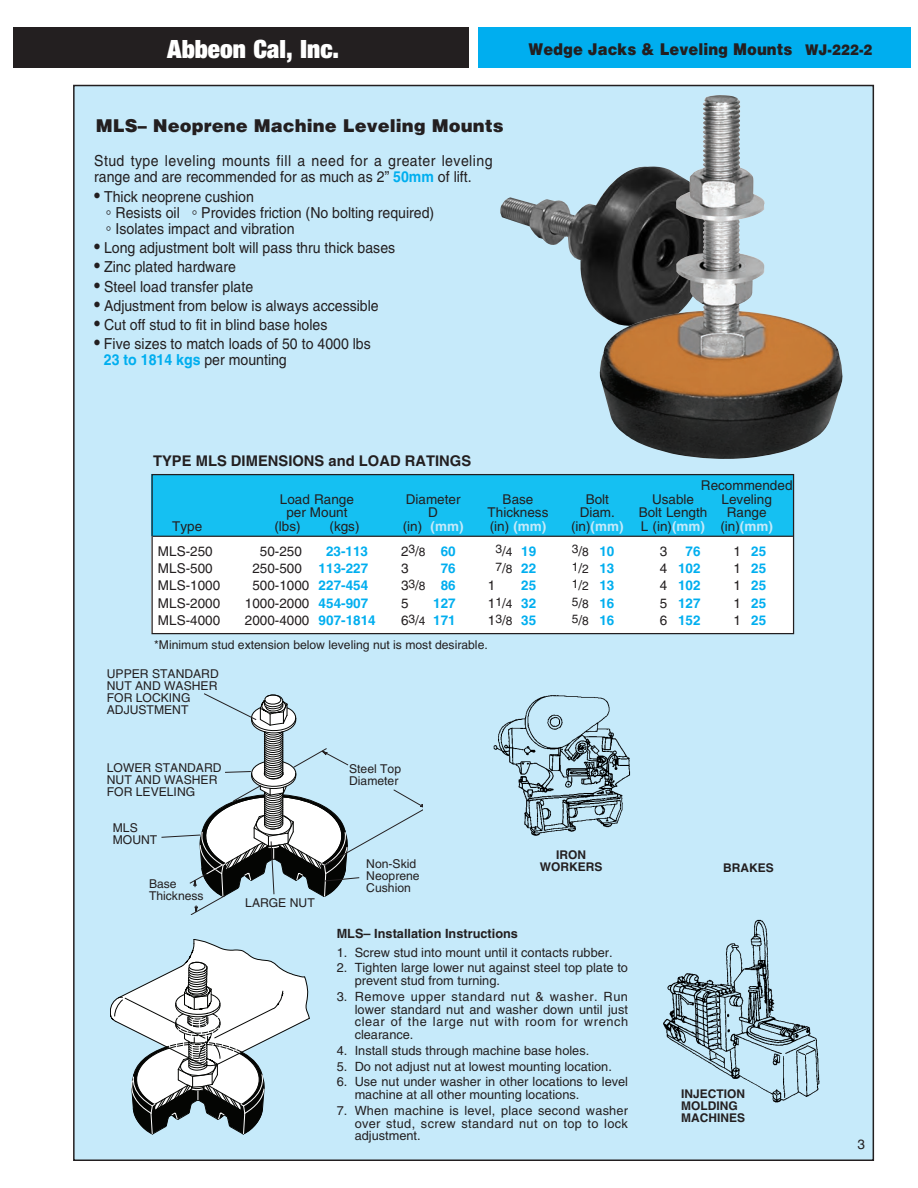
<style>
.page{position:relative;width:918px;height:1188px;background:#fff}
.page>*{position:absolute;margin:0;border:0;box-sizing:border-box;transform-origin:0 0}
.t1{font:27px "Sans Extra Black Condensed DTC";color:#fff}
.t2{font:900 18px "Helvetica";color:#231f20}
.t3{font:700 18px "Eurostile";color:#fff;scale:1.2 1}
.t4{font:900 16.5px "Helvetica";color:#231f20;scale:.9 1}
.t5{font:15.15px/16.2px "Helvetica";color:#231f20;scale:.93 1}
.t6{font:700 14.7px "Helvetica";color:#231f20}
.t7{font:13.5px "Helvetica";color:#231f20}
.t8{font:700 13.5px "Helvetica";color:#00aeef}
.t9{font:12.75px/12.8px "Helvetica";color:#231f20}
.t10{font:700 12.75px "Helvetica";color:#231f20}
.t11{font:12.15px/12.1px "Helvetica";color:#231f20}
.t12{font:700 12px/12px "Helvetica";color:#231f20}
.t13{font:12px "Helvetica";color:#231f20}
.t14{font:12px "Helvetica";color:#fff}
.s1{font-size:15px}
.s2{font-weight:700;color:#00aeef}
.s3{font-size:18.15px}
.s4{font-weight:700;color:#c6eafa}
.s5{font-size:12px}
.s6{font-size:13.5px}
.s7{font-weight:700;font-size:13.5px;color:#00aeef}
.s8{font-weight:400;color:#231f20}
.s9{font-size:13.5px;color:#231f20}
.s10{font-weight:400;font-size:12px;color:#231f20}
</style>
<div class="page">
<div style="left:74px;top:86px;width:799px;height:1074px;background:#c6eafa"></div>
<div style="left:151px;top:474px;width:643px;height:159px;background:#fff"></div>
<div style="left:151px;top:474px;width:643px;height:62px;background:#15c0f2"></div>
<div style="left:13px;top:27px;width:456px;height:41px;background:#231f20"></div>
<div style="left:478px;top:27px;width:432px;height:41px;background:#00aeef"></div>
<img style="left:500px;top:197px;width:99px;height:116px">
<hr style="left:153px;top:536px;width:640px;height:1px;background:#231f20">
<div style="left:151px;top:474px;width:643px;height:160px;border:1px solid #231f20"></div>
<img style="left:599px;top:95px;width:244px;height:364px">
<img style="left:663px;top:919px;width:157px;height:184px">
<img style="left:493px;top:695px;width:138px;height:141px">
<svg style="left:110px;top:939px;width:200px;height:196px"></svg>
<svg style="left:161px;top:693px;width:262px;height:222px"></svg>
<p class="t3" style="left:152px;top:35px;width:200px">MASON INDUSTRIES</p>
<p class="t4" style="left:529px;top:39px;width:384px">Wedge Jacks &amp; Leveling Mounts <span class="s1">WJ-222-2</span></p>
<p class="t1" style="left:167px;top:33px;width:173px">Abbeon Cal, Inc.</p>
<p class="t2" style="left:96px;top:115px;width:410px">MLS– Neoprene Machine Leveling Mounts</p>
<p class="t5" style="left:94px;top:153px;width:430px">Stud type leveling mounts fill a need for a greater leveling range and are recommended for as much as 2” <span class="s2">50mm</span> of lift.</p>
<p class="t5" style="left:106px;top:188px;width:355px;text-indent:-12px"><span class="s3">•</span> Thick neoprene cushion<br>° Resists oil ° Provides friction (No bolting required) ° Isolates impact and vibration</p>
<p class="t5" style="left:94px;top:240px;width:325px"><span class="s3">•</span> Long adjustment bolt will pass thru thick bases</p>
<p class="t5" style="left:94px;top:259px;width:154px"><span class="s3">•</span> Zinc plated hardware</p>
<p class="t5" style="left:94px;top:278px;width:172px"><span class="s3">•</span> Steel load transfer plate</p>
<p class="t5" style="left:94px;top:297px;width:307px"><span class="s3">•</span> Adjustment from below is always accessible</p>
<p class="t5" style="left:94px;top:316px;width:252px"><span class="s3">•</span> Cut off stud to fit in blind base holes</p>
<p class="t5" style="left:104px;top:336px;width:289px;text-indent:-10px"><span class="s3">•</span> Five sizes to match loads of 50 to 4000 lbs<br><span class="s2">23 to 1814 kgs</span> per mounting</p>
<p class="t6" style="left:153px;top:452px;width:320px">TYPE MLS DIMENSIONS and LOAD RATINGS</p>
<p class="t7" style="left:701px;top:478px;width:93px">Recommended</p>
<p class="t7" style="left:280px;top:491px;width:75px">Load Range</p>
<p class="t7" style="left:406px;top:491px;width:56px">Diameter</p>
<p class="t7" style="left:503px;top:491px;width:32px">Base</p>
<p class="t7" style="left:586px;top:491px;width:25px">Bolt</p>
<p class="t7" style="left:652px;top:491px;width:44px">Usable</p>
<p class="t7" style="left:722px;top:491px;width:52px">Leveling</p>
<p class="t7" style="left:286px;top:505px;width:63px">per Mount</p>
<p class="t7" style="left:428px;top:505px;width:11px">D</p>
<p class="t7" style="left:488px;top:505px;width:62px">Thickness</p>
<p class="t7" style="left:580px;top:505px;width:37px">Diam.</p>
<p class="t7" style="left:639px;top:505px;width:70px">Bolt Length</p>
<p class="t7" style="left:727px;top:505px;width:41px">Range</p>
<p class="t7" style="left:172px;top:518px;width:32px">Type</p>
<p class="t7" style="left:274px;top:518px;width:28px">(lbs)</p>
<p class="t7" style="left:330px;top:518px;width:31px">(kgs)</p>
<p class="t7" style="left:403px;top:518px;width:62px">(in) <span class="s4">(mm)</span></p>
<p class="t7" style="left:490px;top:518px;width:58px">(in) <span class="s4">(mm)</span></p>
<p class="t7" style="left:571px;top:518px;width:54px">(in)<span class="s4">(mm)</span></p>
<p class="t7" style="left:641px;top:518px;width:134px">L (in)<span class="s4">(mm)</span> (in)<span class="s4">(mm)</span></p>
<p class="t7" style="left:158px;top:543px;width:56px">MLS-250</p>
<p class="t7" style="left:260px;top:543px;width:44px">50-250</p>
<p class="t8" style="left:326px;top:543px;width:44px">23-113</p>
<p class="t7" style="left:401px;top:543px;width:56px">2<sup>3</sup>/<span class="s5">8</span> <span class="s2">60</span></p>
<p class="t13" style="left:495px;top:543px;width:42px">3<span class="s6">/</span>4 <span class="s7">19</span></p>
<p class="t13" style="left:572px;top:543px;width:44px">3<span class="s6">/</span>8 <span class="s7">10</span></p>
<p class="t7" style="left:660px;top:543px;width:9px">3</p>
<p class="t8" style="left:686px;top:543px;width:17px">76</p>
<p class="t8" style="left:734px;top:543px;width:34px"><span class="s8">1</span> 25</p>
<p class="t7" style="left:158px;top:560px;width:56px">MLS-500</p>
<p class="t7" style="left:252px;top:560px;width:117px">250-500 <span class="s2">113-227</span></p>
<p class="t7" style="left:401px;top:560px;width:9px">3</p>
<p class="t8" style="left:441px;top:560px;width:17px">76</p>
<p class="t13" style="left:495px;top:561px;width:42px">7<span class="s6">/</span>8 <span class="s7">22</span></p>
<p class="t13" style="left:572px;top:561px;width:44px">1<span class="s6">/</span>2 <span class="s7">13</span></p>
<p class="t8" style="left:660px;top:560px;width:42px"><span class="s8">4</span> 102</p>
<p class="t8" style="left:734px;top:560px;width:34px"><span class="s8">1</span> 25</p>
<p class="t7" style="left:158px;top:578px;width:64px">MLS-1000</p>
<p class="t7" style="left:252px;top:578px;width:117px">500-1000 <span class="s2">227-454</span></p>
<p class="t7" style="left:401px;top:578px;width:56px">3<sup>3</sup>/<span class="s5">8</span> <span class="s2">86</span></p>
<p class="t14" style="left:488px;top:578px;width:50px"><span class="s9">1</span>0<span class="s6">/</span>0 <span class="s7">25</span></p>
<p class="t13" style="left:572px;top:578px;width:44px">1<span class="s6">/</span>2 <span class="s7">13</span></p>
<p class="t8" style="left:660px;top:577px;width:42px"><span class="s8">4</span> 102</p>
<p class="t8" style="left:734px;top:577px;width:34px"><span class="s8">1</span> 25</p>
<p class="t7" style="left:158px;top:595px;width:64px">MLS-2000</p>
<p class="t7" style="left:245px;top:595px;width:125px">1000-2000 <span class="s2">454-907</span></p>
<p class="t7" style="left:401px;top:595px;width:9px">5</p>
<p class="t8" style="left:433px;top:595px;width:24px">127</p>
<p class="t7" style="left:488px;top:595px;width:50px">1<sup>1</sup>/<span class="s5">4</span> <span class="s2">32</span></p>
<p class="t13" style="left:572px;top:596px;width:44px">5<span class="s6">/</span>8 <span class="s7">16</span></p>
<p class="t8" style="left:660px;top:595px;width:42px"><span class="s8">5</span> 127</p>
<p class="t8" style="left:734px;top:595px;width:34px"><span class="s8">1</span> 25</p>
<p class="t7" style="left:158px;top:613px;width:64px">MLS-4000</p>
<p class="t7" style="left:245px;top:613px;width:132px">2000-4000 <span class="s2">907-1814</span></p>
<p class="t8" style="left:401px;top:612px;width:56px"><span class="s8">6</span><sup>3</sup><span class="s8">/</span><span class="s10">4</span> 171</p>
<p class="t7" style="left:488px;top:613px;width:50px">1<sup>3</sup>/<span class="s5">8</span> <span class="s2">35</span></p>
<p class="t13" style="left:572px;top:613px;width:44px">5<span class="s6">/</span>8 <span class="s7">16</span></p>
<p class="t8" style="left:660px;top:612px;width:42px"><span class="s8">6</span> 152</p>
<p class="t8" style="left:734px;top:612px;width:34px"><span class="s8">1</span> 25</p>
<p class="t11" style="left:154px;top:638px;width:335px">*Minimum stud extension below leveling nut is most desirable.</p>
<p class="t11" style="left:107px;top:668px;width:114px">UPPER STANDARD<br>NUT AND WASHER<br>FOR LOCKING<br>ADJUSTMENT</p>
<p class="t11" style="left:107px;top:761px;width:116px">LOWER STANDARD<br>NUT AND WASHER<br>FOR LEVELING</p>
<p class="t11" style="left:113px;top:822px;width:46px">MLS<br>MOUNT</p>
<p class="t11" style="left:149px;top:878px;width:56px">Base<br>Thickness</p>
<p class="t11" style="left:349px;top:763px;width:54px">Steel Top<br>Diameter</p>
<p class="t11" style="left:245px;top:897px;width:71px">LARGE NUT</p>
<p class="t11" style="left:366px;top:857px;width:55px">Non-Skid<br>Neoprene<br>Cushion</p>
<p class="t12" style="left:540px;top:848px;width:64px;text-align:center">IRON<br>WORKERS</p>
<p class="t10" style="left:337px;top:926px;width:183px">MLS– Installation Instructions</p>
<p class="t9" style="left:337px;top:946px;width:277px">1. Screw stud into mount until it contacts rubber.</p>
<p class="t9" style="left:355px;top:962px;width:275px;text-indent:-18px">2. Tighten large lower nut against steel top plate to prevent stud from turning.</p>
<p class="t9" style="left:355px;top:990px;width:275px;text-align:justify;text-indent:-18px">3. Remove upper standard nut &amp; washer. Run lower standard nut and washer down until just clear of the large nut with room for wrench clearance.</p>
<p class="t9" style="left:337px;top:1044px;width:254px">4. Install studs through machine base holes.</p>
<p class="t9" style="left:337px;top:1060px;width:277px">5. Do not adjust nut at lowest mounting location.</p>
<p class="t9" style="left:355px;top:1076px;width:275px;text-indent:-18px">6. Use nut under washer in other locations to level machine at all other mounting locations.</p>
<p class="t9" style="left:355px;top:1104px;width:275px;text-align:justify;text-indent:-18px">7. When machine is level, place second washer over stud, screw standard nut on top to lock adjustment.</p>
<p class="t12" style="left:723px;top:861px;width:52px">BRAKES</p>
<p class="t12" style="left:681px;top:1087px;width:66px">INJECTION<br>MOLDING<br>MACHINES</p>
<p class="t7" style="left:858px;top:1136px;width:9px">3</p>
</div>
